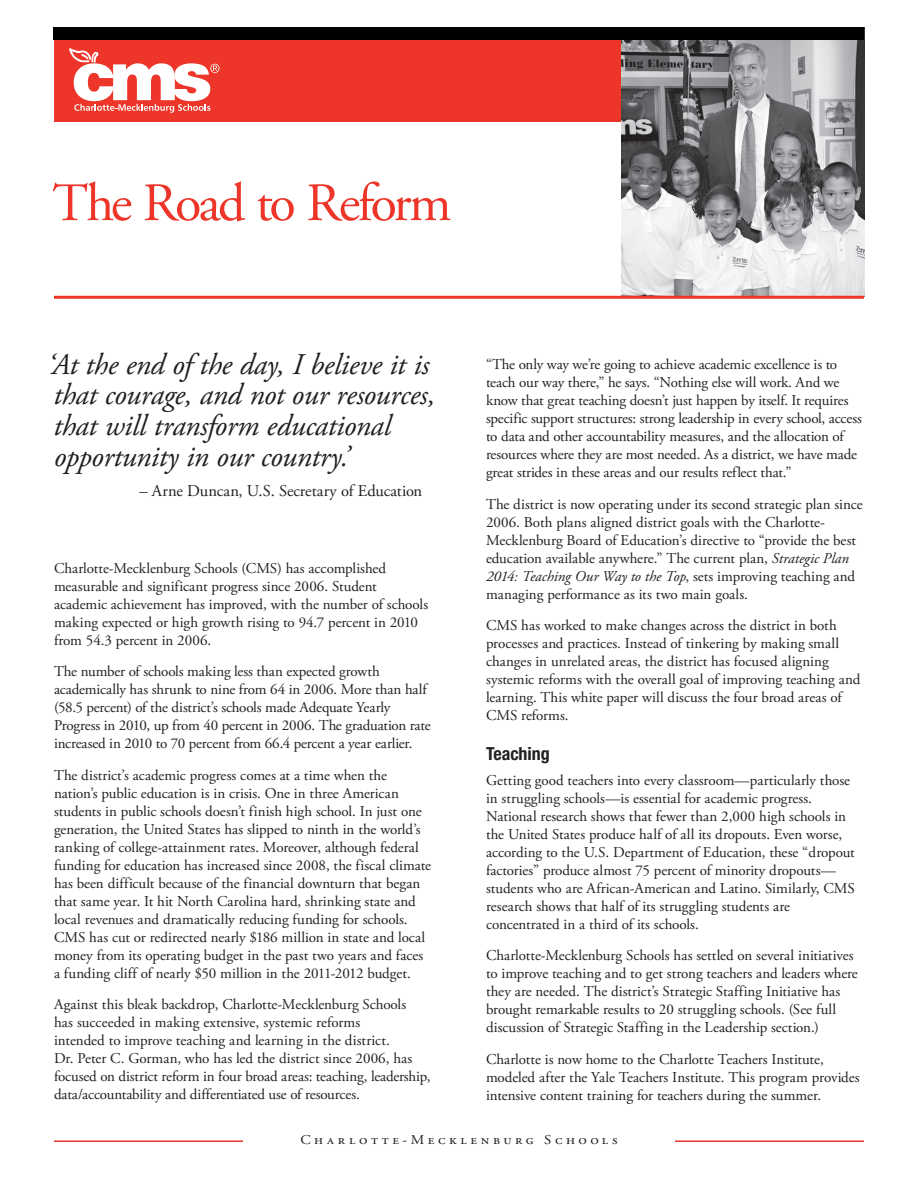
<style>
.page{position:relative;width:918px;height:1188px;background:#fff}
.page>*{position:absolute;margin:0;border:0;box-sizing:border-box;transform-origin:0 0}
.t1{font:54px "Adobe Garamond Pro";letter-spacing:-.045em;color:#ee3529}
.t2{font:italic 30px/30.8px "Adobe Garamond Pro";letter-spacing:-.01em;color:#231f20}
.t3{font:700 condensed 18px "Helvetica Neue";letter-spacing:-.005em;color:#231f20}
.t4{font:16.5px "Adobe Garamond Pro";letter-spacing:-.005em;color:#231f20}
.t5{font:15px/18px "Adobe Garamond Pro";letter-spacing:-.005em;color:#231f20}
.t6{font:13.5px "Adobe Garamond Pro";letter-spacing:.245em;color:#231f20;scale:1.1 1}
.s1{font-style:italic}
</style>
<div class="page">
<div style="left:54px;top:27px;width:810px;height:94px;background:#ee3529"></div>
<hr style="left:54px;top:1140px;width:189px;height:2px;background:#ee3529">
<hr style="left:675px;top:1140px;width:189px;height:2px;background:#ee3529">
<svg style="left:69px;top:48px;width:150px;height:65px"></svg>
<img style="left:621px;top:40px;width:243px;height:256px">
<div style="left:54px;top:27px;width:810px;height:13px;background:#000"></div>
<hr style="left:54px;top:296px;width:810px;height:3px;background:#ee3529">
<h1 class="t1" style="left:52px;top:171px;width:401px">The Road to Reform</h1>
<h2 class="t2" style="left:48px;top:350px;width:389px">‘At the end of the day, I believe it is that courage, and not our resources, that will transform educational opportunity in our country.’</h2>
<p class="t4" style="left:139px;top:481px;width:284px">– Arne Duncan, U.S. Secretary of Education</p>
<p class="t5" style="left:54px;top:559px;width:376px">Charlotte-Mecklenburg Schools (CMS) has accomplished measurable and significant progress since 2006. Student academic achievement has improved, with the number of schools making expected or high growth rising to 94.7 percent in 2010 from 54.3 percent in 2006.</p>
<p class="t5" style="left:54px;top:663px;width:378px">The number of schools making less than expected growth academically has shrunk to nine from 64 in 2006. More than half (58.5 percent) of the district’s schools made Adequate Yearly Progress in 2010, up from 40 percent in 2006. The graduation rate increased in 2010 to 70 percent from 66.4 percent a year earlier.</p>
<p class="t5" style="left:54px;top:766px;width:379px">The district’s academic progress comes at a time when the nation’s public education is in crisis. One in three American students in public schools doesn’t finish high school. In just one generation, the United States has slipped to ninth in the world’s ranking of college-attainment rates. Moreover, although federal funding for education has increased since 2008, the fiscal climate has been difficult because of the financial downturn that began that same year. It hit North Carolina hard, shrinking state and local revenues and dramatically reducing funding for schools.<br>CMS has cut or redirected nearly $186 million in state and local money from its operating budget in the past two years and faces a funding cliff of nearly $50 million in the 2011-2012 budget.</p>
<p class="t5" style="left:54px;top:996px;width:378px">Against this bleak backdrop, Charlotte-Mecklenburg Schools<br>has succeeded in making extensive, systemic reforms<br>intended to improve teaching and learning in the district.<br>Dr. Peter C. Gorman, who has led the district since 2006, has focused on district reform in four broad areas: teaching, leadership, data/accountability and differentiated use of resources.</p>
<p class="t5" style="left:486px;top:356px;width:378px">“The only way we’re going to achieve academic excellence is to teach our way there,” he says. “Nothing else will work. And we know that great teaching doesn’t just happen by itself. It requires specific support structures: strong leadership in every school, access to data and other accountability measures, and the allocation of resources where they are most needed. As a district, we have made great strides in these areas and our results reflect that.”</p>
<p class="t5" style="left:486px;top:495px;width:378px">The district is now operating under its second strategic plan since 2006. Both plans aligned district goals with the Charlotte-Mecklenburg Board of Education’s directive to “provide the best education available anywhere.” The current plan, <span class="s1">Strategic Plan 2014: Teaching Our Way to the Top</span>, sets improving teaching and managing performance as its two main goals.</p>
<p class="t5" style="left:486px;top:617px;width:376px">CMS has worked to make changes across the district in both processes and practices. Instead of tinkering by making small changes in unrelated areas, the district has focused aligning systemic reforms with the overall goal of improving teaching and learning. This white paper will discuss the four broad areas of CMS reforms.</p>
<p class="t3" style="left:486px;top:743px;width:65px">Teaching</p>
<p class="t5" style="left:486px;top:771px;width:370px">Getting good teachers into every classroom—particularly those in struggling schools—is essential for academic progress.<br>National research shows that fewer than 2,000 high schools in the United States produce half of all its dropouts. Even worse, according to the U.S. Department of Education, these “dropout factories” produce almost 75 percent of minority dropouts— students who are African-American and Latino. Similarly, CMS research shows that half of its struggling students are concentrated in a third of its schools.</p>
<p class="t5" style="left:486px;top:947px;width:373px">Charlotte-Mecklenburg Schools has settled on several initiatives to improve teaching and to get strong teachers and leaders where they are needed. The district’s Strategic Staffing Initiative has brought remarkable results to 20 struggling schools. (See full discussion of Strategic Staffing in the Leadership section.)</p>
<p class="t5" style="left:486px;top:1050px;width:375px">Charlotte is now home to the Charlotte Teachers Institute, modeled after the Yale Teachers Institute. This program provides intensive content training for teachers during the summer.</p>
<p class="t6" style="left:300px;top:1131px;width:290px">Charlotte-Mecklenburg Schools</p>
</div>
